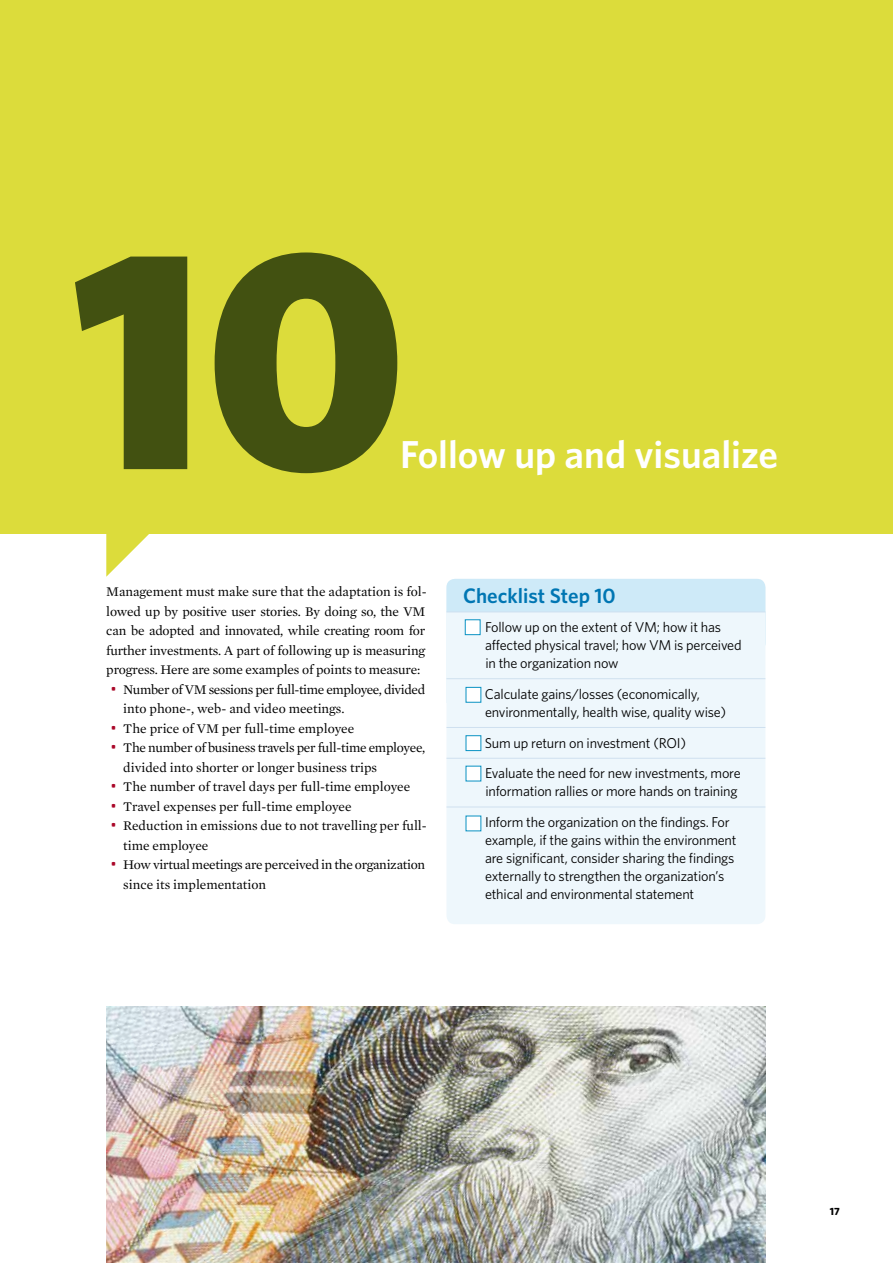
<style>
.page{position:relative;width:893px;height:1263px;background:#fff}
.page>*{position:absolute;margin:0;border:0;box-sizing:border-box;transform-origin:0 0}
.t1{font:900 314.4px "Whitney";color:#425111}
.t2{font:600 39px "Whitney";color:#fff}
.t3{font:600 21px "Whitney";color:#0076b3}
.t4{font:14.25px/18px "Whitney";letter-spacing:-.015em;color:#000}
.t5{font:13.5px/19.5px "Mercury Text G1";color:#000;text-align:justify}
.t6{font:13.5px/19.5px "Mercury Text G1";letter-spacing:-.02em;color:#000}
.t7{font:13.5px/19.5px "Mercury Text G1";letter-spacing:-.03em;color:#000}
.t8{font:700 10.5px "Whitney";color:#000}
.s1{font-family:"Whitney";font-size:15px;color:#aa0829}
</style>
<div class="page">
<div style="left:0;top:0;width:893px;height:534px;background:#dcdc3b"></div>
<svg style="left:106px;top:534px;width:43px;height:43px"></svg>
<img style="left:106px;top:1006px;width:659px;height:257px">
<div style="left:446px;top:579px;width:319px;height:345px;background:#eef7fc;border-radius:9px"></div>
<div style="left:446px;top:579px;width:319px;height:73px;background:#ceeaf8;border-radius:9px"></div>
<div style="left:446px;top:612px;width:319px;height:90px;background:#eef7fc"></div>
<hr style="left:446px;top:612px;width:319px;height:1px;background:#cfe0ef">
<hr style="left:446px;top:678px;width:319px;height:1px;background:#cfe0ef">
<hr style="left:446px;top:727px;width:319px;height:1px;background:#cfe0ef">
<hr style="left:446px;top:758px;width:319px;height:1px;background:#cfe0ef">
<hr style="left:446px;top:807px;width:319px;height:1px;background:#cfe0ef">
<div style="left:465px;top:619px;width:15px;height:16px;background:#fff;border:1px solid #0a92c3"></div>
<div style="left:466px;top:687px;width:15px;height:16px;background:#fff;border:1px solid #0a92c3"></div>
<div style="left:466px;top:735px;width:15px;height:16px;background:#fff;border:1px solid #0a92c3"></div>
<div style="left:466px;top:766px;width:15px;height:15px;background:#fff"></div>
<div style="left:466px;top:816px;width:15px;height:15px;background:#fff"></div>
<h1 class="t1" style="left:70px;top:167px;width:338px">10</h1>
<h2 class="t2" style="left:400px;top:431px;width:379px">Follow up and visualize</h2>
<p class="t5" style="left:106px;top:581px;width:322px">Management must make sure that the adaptation is fol&shy;lowed up by positive user stories. By doing so, the VM can be adopted and innovated, while creating room for further investments. A part of following up is measuring progress. Here are some examples of points to measure:</p>
<p class="t7" style="left:123px;top:679px;width:303px;text-indent:-13px"><span class="s1">•</span> Number of VM sessions per full-time employee, divided into phone-, web- and video meetings.</p>
<p class="t5" style="left:111px;top:718px;width:245px"><span class="s1">•</span> The price of VM per full-time employee</p>
<p class="t6" style="left:123px;top:737px;width:303px;text-indent:-13px"><span class="s1">•</span> The number of business travels per full-time employee, divided into shorter or longer business trips</p>
<p class="t5" style="left:111px;top:776px;width:301px"><span class="s1">•</span> The number of travel days per full-time employee</p>
<p class="t5" style="left:111px;top:796px;width:243px"><span class="s1">•</span> Travel expenses per full-time employee</p>
<p class="t5" style="left:123px;top:815px;width:305px;text-indent:-13px"><span class="s1">•</span> Reduction in emissions due to not travelling per full&shy;time employee</p>
<p class="t6" style="left:123px;top:854px;width:303px;text-indent:-13px"><span class="s1">•</span> How virtual meetings are perceived in the organization since its implementation</p>
<h3 class="t3" style="left:463px;top:583px;width:154px">Checklist Step 10</h3>
<p class="t4" style="left:485px;top:618px;width:258px">Follow up on the extent of VM; how it has affected physical travel; how VM is perceived in the organization now</p>
<p class="t4" style="left:485px;top:685px;width:243px">Calculate gains/losses (economically, environmentally, health wise, quality wise)</p>
<p class="t4" style="left:485px;top:727px;width:257px;line-height:30.8px">Sum up return on investment (ROI)<br>Evaluate the need for new investments, more</p>
<p class="t4" style="left:485px;top:776px;width:254px;line-height:30.8px">information rallies or more hands on training<br>Inform the organization on the findings. For</p>
<p class="t4" style="left:485px;top:831px;width:253px">example, if the gains within the environment are significant, consider sharing the findings externally to strengthen the organization’s ethical and environmental statement</p>
<p class="t8" style="left:830px;top:1205px;width:11px">17</p>
</div>
